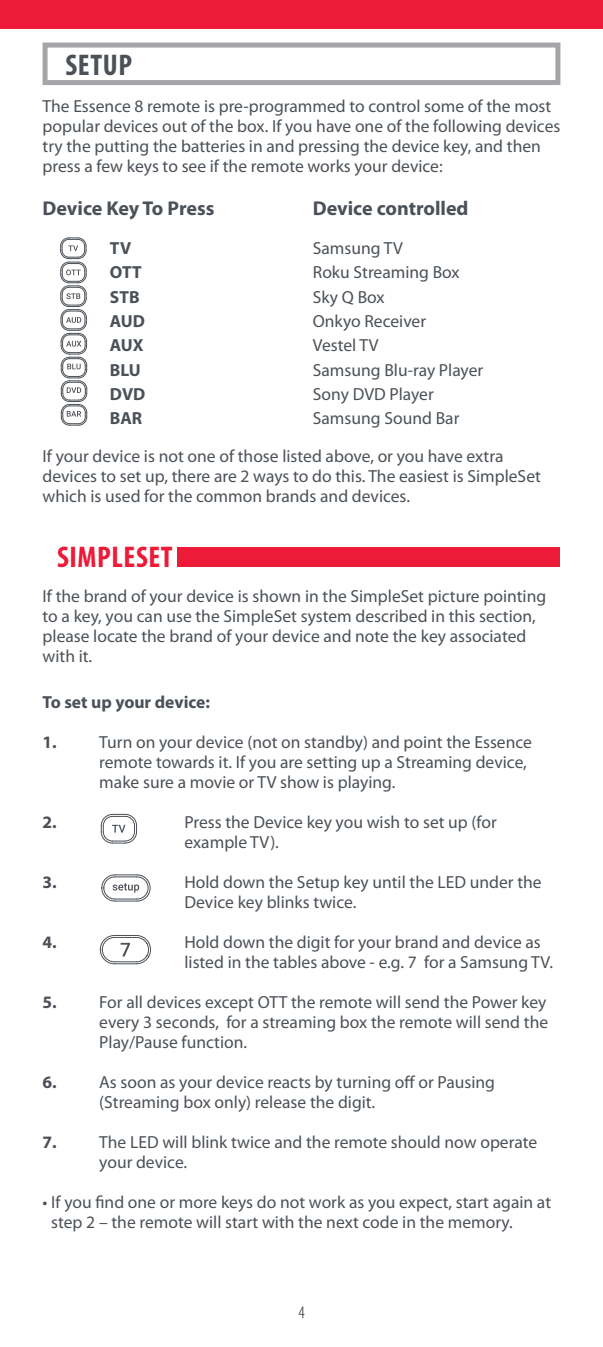
<style>
.page{position:relative;width:603px;height:1347px;background:#fff}
.page>*{position:absolute;margin:0;border:0;box-sizing:border-box;transform-origin:0 0}
.t1{font:700 condensed 30px "Myriad Pro";letter-spacing:.02em;color:#ed1a38}
.t2{font:700 condensed 30px "Myriad Pro";letter-spacing:.02em;color:#4b5157}
.t3{font:700 20px "Myriad Pro";color:#4b5157}
.t4{font:17.5px/20px "Myriad Pro";color:#4b5157}
.t5{font:700 17.5px "Myriad Pro";color:#4b5157}
.t6{font:300 condensed 17.5px "Myriad Pro";color:#231f20}
</style>
<div class="page">
<div style="left:0;top:0;width:602px;height:28px;background:#ed1a38"></div>
<div style="left:43px;top:43px;width:517px;height:42px;border:5px solid #a5a5a9"></div>
<svg style="left:60px;top:237px;width:27px;height:189px"></svg>
<div style="left:178px;top:547px;width:382px;height:20px;background:#ed1a38"></div>
<svg style="left:100px;top:813px;width:37px;height:31px"></svg>
<svg style="left:101px;top:874px;width:50px;height:28px"></svg>
<svg style="left:99px;top:935px;width:52px;height:29px"></svg>
<h1 class="t2" style="left:65px;top:46px;width:68px">SETUP</h1>
<p class="t4" style="left:43px;top:96px;width:519px">The Essence 8 remote is pre-programmed to control some of the most popular devices out of the box. If you have one of the following devices try the putting the batteries in and pressing the device key, and then press a few keys to see if the remote works your device:</p>
<p class="t3" style="left:43px;top:195px;width:173px">Device Key To Press</p>
<p class="t3" style="left:313px;top:195px;width:157px">Device controlled</p>
<p class="t5" style="left:110px;top:237px;width:23px">TV</p>
<p class="t4" style="left:313px;top:238px;width:91px">Samsung TV</p>
<p class="t5" style="left:110px;top:261px;width:33px">OTT</p>
<p class="t4" style="left:313px;top:262px;width:148px">Roku Streaming Box</p>
<p class="t5" style="left:110px;top:285px;width:31px">STB</p>
<p class="t4" style="left:313px;top:286px;width:73px">Sky Q Box</p>
<p class="t5" style="left:110px;top:310px;width:36px">AUD</p>
<p class="t4" style="left:313px;top:311px;width:115px">Onkyo Receiver</p>
<p class="t5" style="left:110px;top:334px;width:35px">AUX</p>
<p class="t4" style="left:313px;top:335px;width:67px">Vestel TV</p>
<p class="t5" style="left:110px;top:358px;width:32px">BLU</p>
<p class="t4" style="left:313px;top:359px;width:172px">Samsung Blu-ray Player</p>
<p class="t5" style="left:110px;top:382px;width:37px">DVD</p>
<p class="t4" style="left:313px;top:383px;width:122px">Sony DVD Player</p>
<p class="t5" style="left:110px;top:407px;width:34px">BAR</p>
<p class="t4" style="left:43px;top:399px;width:462px;line-height:38px;text-indent:270px">Samsung Sound Bar<br>If your device is not one of those listed above, or you have extra</p>
<p class="t4" style="left:43px;top:466px;width:499px">devices to set up, there are 2 ways to do this. The easiest is SimpleSet which is used for the common brands and devices.</p>
<h1 class="t1" style="left:57px;top:538px;width:117px">SIMPLESET</h1>
<p class="t4" style="left:43px;top:586px;width:505px">If the brand of your device is shown in the SimpleSet picture pointing to a key, you can use the SimpleSet system described in this section, please locate the brand of your device and note the key associated with it.</p>
<p class="t5" style="left:43px;top:690px;width:169px">To set up your device:</p>
<p class="t5" style="left:43px;top:730px;width:16px">1.</p>
<p class="t4" style="left:99px;top:731px;width:434px">Turn on your device (not on standby) and point the Essence remote towards it. If you are setting up a Streaming device, make sure a movie or TV show is playing.</p>
<p class="t5" style="left:43px;top:810px;width:16px">2.</p>
<p class="t4" style="left:184px;top:811px;width:314px">Press the Device key you wish to set up (for example TV).</p>
<p class="t5" style="left:43px;top:870px;width:16px">3.</p>
<p class="t4" style="left:184px;top:871px;width:358px">Hold down the Setup key until the LED under the<br>Device key blinks twice.</p>
<p class="t5" style="left:43px;top:930px;width:16px">4.</p>
<p class="t4" style="left:184px;top:932px;width:370px">Hold down the digit for your brand and device as listed in the tables above - e.g. 7 for a Samsung TV.</p>
<p class="t5" style="left:43px;top:990px;width:16px">5.</p>
<p class="t4" style="left:99px;top:992px;width:450px;text-align:justify">For all devices except OTT the remote will send the Power key every 3 seconds, for a streaming box the remote will send the Play/Pause function.</p>
<p class="t5" style="left:43px;top:1070px;width:16px">6.</p>
<p class="t4" style="left:99px;top:1072px;width:397px">As soon as your device reacts by turning off or Pausing (Streaming box only) release the digit.</p>
<p class="t5" style="left:43px;top:1130px;width:16px">7.</p>
<p class="t4" style="left:99px;top:1132px;width:439px">The LED will blink twice and the remote should now operate your device.</p>
<p class="t4" style="left:51px;top:1192px;width:501px;text-indent:-9px">• If you find one or more keys do not work as you expect, start again at step 2 – the remote will start with the next code in the memory.</p>
<p class="t6" style="left:298px;top:1302px;width:8px">4</p>
</div>
